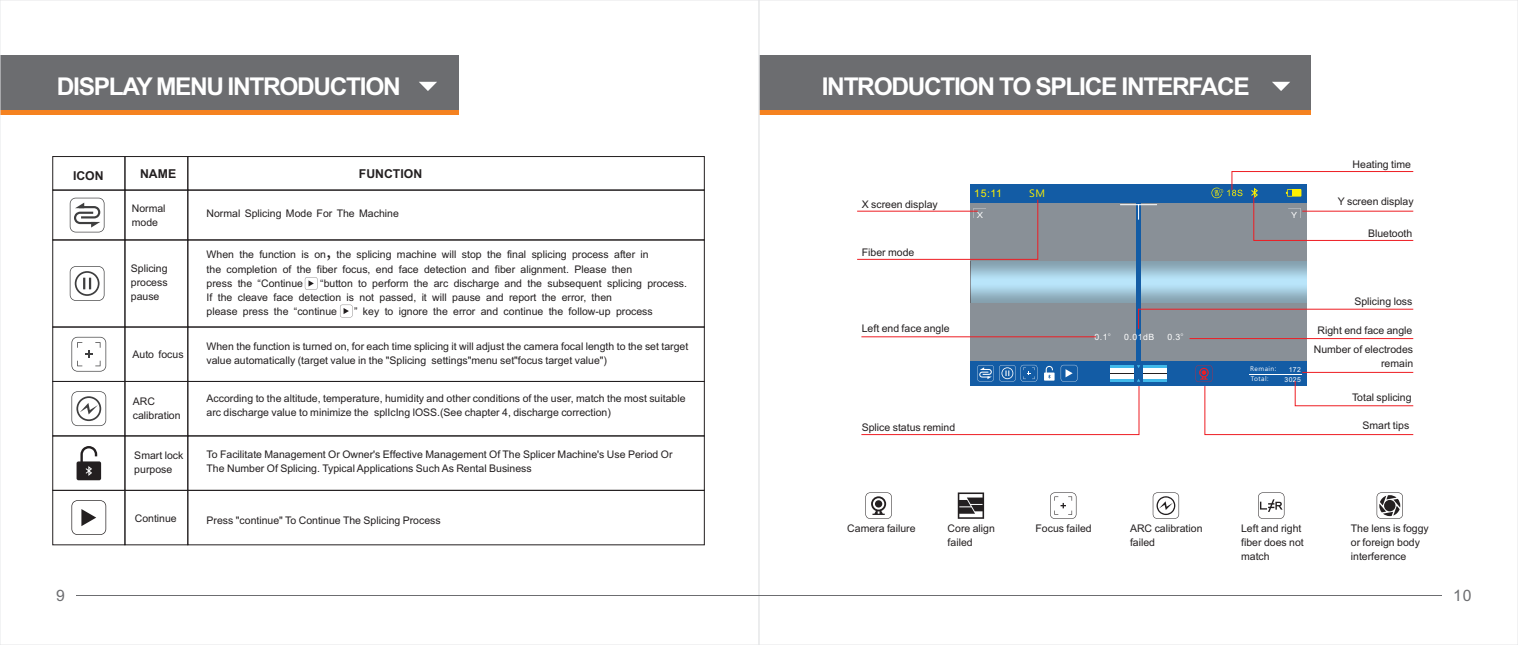
<style>
.page{position:relative;width:1518px;height:645px;background:#fff}
.page>*{position:absolute;margin:0;border:0;box-sizing:border-box;transform-origin:0 0}
.t1{font:700 24.5px "Arial";letter-spacing:-.055em;color:#fff}
.t2{font:15.75px "Arial";color:#6c6d70}
.t3{font:700 12.25px "Arial";color:#231f20}
.t4{font:10.5px/14px "Arial";color:#231f20}
.t5{font:10.5px "Arial";color:#fff101}
.t6{font:10.5px "Malgun Gothic";color:#fff101}
.t7{font:8.58px "Arial";color:#fff}
.t8{font:8.4px "Malgun Gothic";color:#fff;scale:1.25 1}
.t9{font:6.83px "Arial";letter-spacing:.055em;color:#fff}
.t10{font:6.48px "Malgun Gothic";letter-spacing:.07em;color:#fff}
.s1{font-family:"Sim Sun";font-size:21px}
.s2{font-family:"Source Han Sans CN";font-weight:300}
.s3{font-family:"Microsoft Ya Hei"}
</style>
<div class="page">
<div style="left:971px;top:184px;width:336px;height:201px;background:#135ca5"></div>
<div style="left:1139px;top:203px;width:168px;height:158px;background:#899097"></div>
<div style="left:971px;top:203px;width:168px;height:158px;background:#899097"></div>
<img style="left:1141px;top:261px;width:166px;height:41px">
<img style="left:971px;top:261px;width:166px;height:41px">
<hr style="left:1137px;top:203px;width:4px;height:158px;background:#135ca5">
<svg style="left:1138px;top:205px;width:1px;height:15px"></svg>
<hr style="left:1120px;top:204px;width:37px;height:1px;background:#fff">
<div style="left:1px;top:56px;width:458px;height:54px;background:#6c6d70"></div>
<hr style="left:1px;top:110px;width:458px;height:4px;background:#f58220">
<hr style="left:759px;top:110px;width:552px;height:4px;background:#f58220">
<div style="left:759px;top:56px;width:552px;height:54px;background:#6c6d70"></div>
<svg style="left:419px;top:82px;width:18px;height:9px"></svg>
<hr style="left:77px;top:595px;width:682px;height:1px;background:#6c6d70">
<svg style="left:70px;top:198px;width:35px;height:34px"></svg>
<div style="left:52px;top:156px;width:73px;height:34px;border:1px solid #231f20"></div>
<div style="left:124px;top:156px;width:64px;height:34px;border:1px solid #231f20"></div>
<div style="left:187px;top:156px;width:518px;height:34px;border:1px solid #231f20"></div>
<div style="left:52px;top:190px;width:73px;height:50px;border:1px solid #231f20"></div>
<div style="left:124px;top:190px;width:64px;height:50px;border:1px solid #231f20"></div>
<div style="left:187px;top:190px;width:518px;height:50px;border:1px solid #231f20"></div>
<div style="left:52px;top:239px;width:73px;height:88px;border:1px solid #231f20"></div>
<div style="left:124px;top:239px;width:64px;height:88px;border:1px solid #231f20"></div>
<div style="left:187px;top:239px;width:518px;height:88px;border:1px solid #231f20"></div>
<div style="left:52px;top:326px;width:73px;height:56px;border:1px solid #231f20"></div>
<div style="left:124px;top:326px;width:64px;height:56px;border:1px solid #231f20"></div>
<div style="left:187px;top:326px;width:518px;height:56px;border:1px solid #231f20"></div>
<div style="left:52px;top:381px;width:73px;height:55px;border:1px solid #231f20"></div>
<div style="left:124px;top:381px;width:64px;height:55px;border:1px solid #231f20"></div>
<div style="left:187px;top:381px;width:518px;height:55px;border:1px solid #231f20"></div>
<svg style="left:71px;top:337px;width:35px;height:35px"></svg>
<svg style="left:77px;top:446px;width:24px;height:34px"></svg>
<svg style="left:71px;top:391px;width:35px;height:35px"></svg>
<svg style="left:71px;top:500px;width:35px;height:35px"></svg>
<div style="left:52px;top:435px;width:73px;height:56px;border:1px solid #231f20"></div>
<div style="left:124px;top:435px;width:64px;height:56px;border:1px solid #231f20"></div>
<div style="left:187px;top:435px;width:518px;height:56px;border:1px solid #231f20"></div>
<div style="left:52px;top:490px;width:73px;height:55px;border:1px solid #231f20"></div>
<div style="left:124px;top:490px;width:64px;height:55px;border:1px solid #231f20"></div>
<div style="left:187px;top:490px;width:518px;height:55px;border:1px solid #231f20"></div>
<svg style="left:70px;top:266px;width:35px;height:35px"></svg>
<svg style="left:305px;top:277px;width:12px;height:13px"></svg>
<svg style="left:340px;top:305px;width:12px;height:12px"></svg>
<svg style="left:857px;top:198px;width:182px;height:62px"></svg>
<hr style="left:861px;top:336px;width:235px;height:1px;background:#ee1d23">
<hr style="left:1190px;top:338px;width:223px;height:1px;background:#ee1d23">
<svg style="left:861px;top:365px;width:306px;height:71px"></svg>
<svg style="left:1196px;top:365px;width:218px;height:71px"></svg>
<svg style="left:1138px;top:308px;width:276px;height:21px"></svg>
<svg style="left:865px;top:492px;width:27px;height:27px"></svg>
<svg style="left:958px;top:492px;width:26px;height:27px"></svg>
<svg style="left:1050px;top:492px;width:26px;height:27px"></svg>
<svg style="left:1153px;top:492px;width:26px;height:27px"></svg>
<svg style="left:1258px;top:492px;width:26px;height:27px"></svg>
<svg style="left:1377px;top:492px;width:26px;height:27px"></svg>
<hr style="left:759px;top:595px;width:682px;height:1px;background:#6c6d70">
<svg style="left:1272px;top:82px;width:18px;height:9px"></svg>
<svg style="left:1211px;top:171px;width:203px;height:70px"></svg>
<h1 class="t1" style="left:57px;top:77px;width:346px">DISPLAY MENU INTRODUCTION</h1>
<p class="t3" style="left:73px;top:171px;width:32px">ICON</p>
<p class="t3" style="left:140px;top:169px;width:38px">NAME</p>
<p class="t3" style="left:359px;top:170px;width:65px">FUNCTION</p>
<p class="t4" style="left:132px;top:202px;width:35px">Normal mode</p>
<p class="t4" style="left:207px;top:207px;width:194px">Normal Splicing Mode For The Machine</p>
<p class="t4" style="left:131px;top:262px;width:38px;text-align:justify">Splicing process pause</p>
<p class="t4" style="left:207px;top:248px;width:444px;line-height:14.5px">When the function is on<span class="s1">,</span>the splicing machine will stop the final splicing process after in the completion of the fiber focus, end face detection and fiber alignment. Please then press the “Continue</p>
<p class="t4" style="left:207px;top:277px;width:482px;text-indent:114px">“button to perform the arc discharge and the subsequent splicing process.<br>If the cleave face detection is not passed, it will pause and report the error, then<br>please press the “continue</p>
<p class="t4" style="left:354px;top:305px;width:300px">” key to ignore the error and continue the follow-up process</p>
<p class="t4" style="left:133px;top:348px;width:53px">Auto focus</p>
<p class="t4" style="left:207px;top:340px;width:483px">When the function is turned on, for each time splicing it will adjust the camera focal length to the set target value automatically (target value in the "Splicing settings"menu set"focus target value")</p>
<p class="t4" style="left:133px;top:396px;width:49px">ARC calibration</p>
<p class="t4" style="left:207px;top:392px;width:480px">According to the altitude, temperature, humidity and other conditions of the user, match the most suitable arc discharge value to minimize the splIcIng lOSS.(See chapter 4, discharge correction)</p>
<p class="t4" style="left:134px;top:449px;width:51px">Smart lock purpose</p>
<p class="t4" style="left:207px;top:448px;width:467px">To Facilitate Management Or Owner's Effective Management Of The Splicer Machine's Use Period Or<br>The Number Of Splicing. Typical Applications Such As Rental Business</p>
<p class="t4" style="left:135px;top:513px;width:44px">Continue</p>
<p class="t4" style="left:207px;top:514px;width:236px">Press "continue" To Continue The Splicing Process</p>
<h1 class="t1" style="left:822px;top:77px;width:429px">INTRODUCTION TO SPLICE INTERFACE</h1>
<p class="t4" style="left:862px;top:198px;width:78px">X screen display</p>
<p class="t4" style="left:862px;top:246px;width:54px">Fiber mode</p>
<p class="t5" style="left:974px;top:189px;width:29px">15:11</p>
<p class="t6" style="left:1029px;top:188px;width:18px">SM</p>
<p class="t8" style="left:977px;top:211px;width:7px">X</p>
<p class="t4" style="left:862px;top:322px;width:89px">Left end face angle</p>
<p class="t4" style="left:862px;top:421px;width:95px">Splice status remind</p>
<p class="t7" style="left:1095px;top:334px;width:18px">0.1<span class="s2">°</span></p>
<p class="t7" style="left:1168px;top:334px;width:17px">0<span class="s2">.</span>3<span class="s2">°</span></p>
<p class="t7" style="left:1124px;top:334px;width:32px">0.01dB</p>
<p class="t4" style="left:1353px;top:158px;width:60px">Heating time</p>
<p class="t4" style="left:1338px;top:195px;width:77px">Y screen display</p>
<p class="t4" style="left:1368px;top:227px;width:46px">Bluetooth</p>
<p class="t10" style="left:1250px;top:366px;width:28px">Remain<span class="s3">:</span></p>
<p class="t9" style="left:1289px;top:367px;width:14px">172</p>
<p class="t10" style="left:1251px;top:376px;width:19px">Total:</p>
<p class="t9" style="left:1284px;top:377px;width:18px">3025</p>
<p class="t4" style="left:1354px;top:295px;width:59px">Splicing loss</p>
<p class="t4" style="left:1314px;top:322px;width:101px;line-height:18.9px;text-align:center">Right end face angle<br>Number of electrodes</p>
<p class="t4" style="left:1381px;top:357px;width:34px">remain</p>
<p class="t4" style="left:1352px;top:391px;width:61px">Total splicing</p>
<p class="t4" style="left:1362px;top:419px;width:48px">Smart tips</p>
<p class="t4" style="left:847px;top:522px;width:70px">Camera failure</p>
<p class="t4" style="left:948px;top:522px;width:49px">Core align failed</p>
<p class="t4" style="left:1036px;top:522px;width:58px">Focus failed</p>
<p class="t4" style="left:1130px;top:522px;width:74px">ARC calibration failed</p>
<p class="t4" style="left:1241px;top:522px;width:64px">Left and right fiber does not match</p>
<p class="t4" style="left:1351px;top:522px;width:79px">The lens is foggy or foreign body interference</p>
<h2 class="t2" style="left:56px;top:590px;width:10px">9</h2>
<h2 class="t2" style="left:1453px;top:590px;width:20px">10</h2>
</div>
